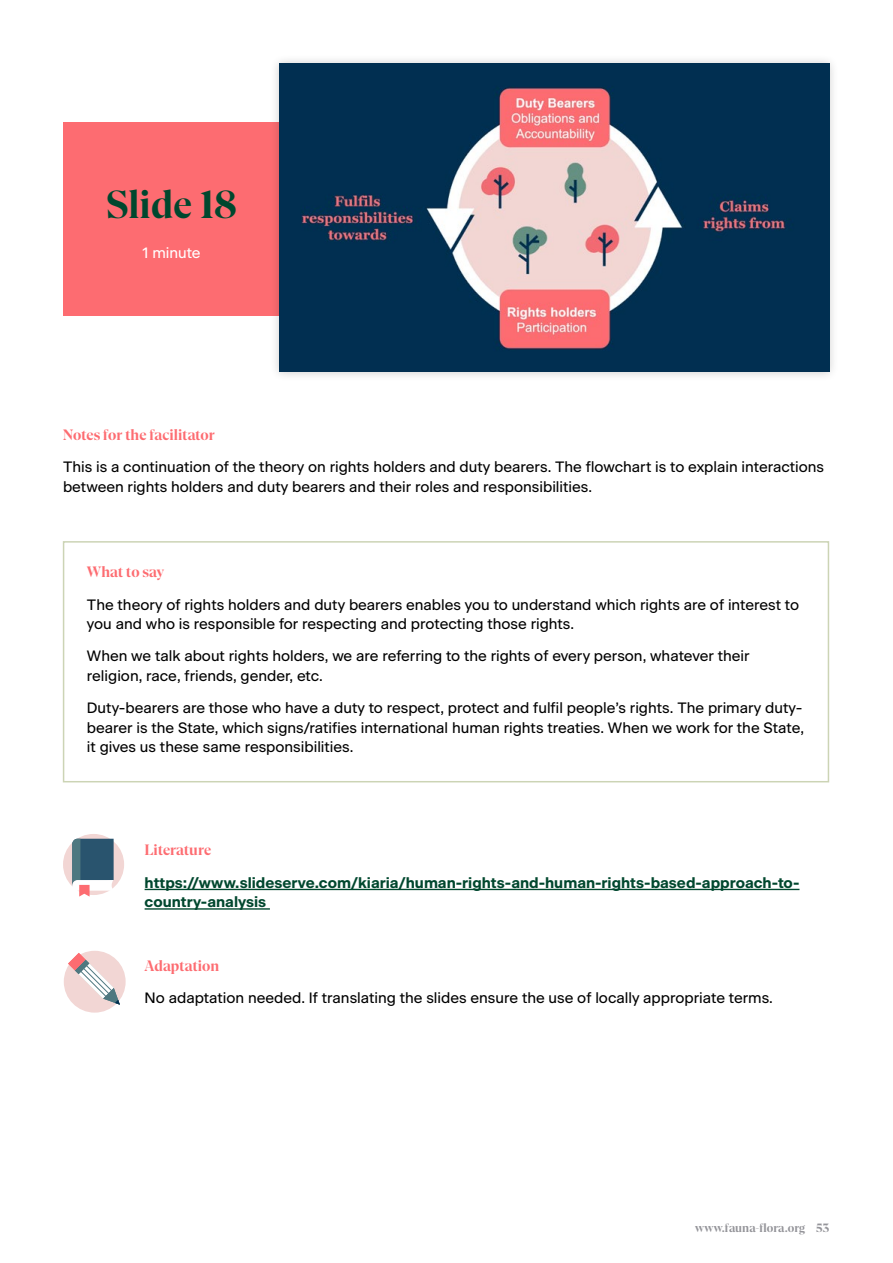
<style>
.page{position:relative;width:893px;height:1263px;background:#fff}
.page>*{position:absolute;margin:0;border:0;box-sizing:border-box;transform-origin:0 0}
.t1{font:700 39px "At Gambit";color:#00472e}
.t2{font:15px/19.5px "Beausite Classic";color:#000}
.t3{font:700 15px/19.5px "Beausite Classic";color:#00472e}
.t4{font:700 15px "At Gambit";color:#fd6c71}
.t5{font:15px "Beausite Classic";color:#fff}
.t6{font:700 12px "At Gambit";color:#949499}
</style>
<div class="page">
<div style="left:64px;top:122px;width:542px;height:194px;background:#fd6c71"></div>
<div style="left:270px;top:54px;width:569px;height:328px;background:#000;opacity:.2"></div>
<img style="left:279px;top:64px;width:550px;height:308px">
<hr style="left:145px;top:889px;width:654px;height:1px;background:#00472e">
<hr style="left:145px;top:908px;width:125px;height:2px;background:#00472e">
<div style="left:63px;top:834px;width:61px;height:61px;background:#f2d6d4;border-radius:50%"></div>
<svg style="left:72px;top:839px;width:42px;height:57px;background:#6a8192"></svg>
<div style="left:63px;top:541px;width:766px;height:241px;border:2px solid #ccd4b5"></div>
<div style="left:64px;top:951px;width:62px;height:62px;background:#f2d6d4;border-radius:50%"></div>
<svg style="left:68px;top:953px;width:52px;height:52px"></svg>
<p class="t1" style="left:106px;top:180px;width:132px">Slide 18</p>
<p class="t5" style="left:143px;top:241px;width:60px">1 minute</p>
<p class="t4" style="left:63px;top:425px;width:153px">Notes for the facilitator</p>
<p class="t2" style="left:63px;top:456px;width:763px">This is a continuation of the theory on rights holders and duty bearers. The flowchart is to explain interactions between rights holders and duty bearers and their roles and responsibilities.</p>
<p class="t4" style="left:87px;top:563px;width:79px">What to say</p>
<p class="t2" style="left:87px;top:593px;width:714px">The theory of rights holders and duty bearers enables you to understand which rights are of interest to you and who is responsible for respecting and protecting those rights.</p>
<p class="t2" style="left:87px;top:645px;width:664px">When we talk about rights holders, we are referring to the rights of every person, whatever their religion, race, friends, gender, etc.</p>
<p class="t2" style="left:87px;top:697px;width:719px;text-align:justify">Duty-bearers are those who have a duty to respect, protect and fulfil people’s rights. The primary duty&shy;bearer is the State, which signs/ratifies international human rights treaties. When we work for the State, it gives us these same responsibilities.</p>
<p class="t4" style="left:145px;top:841px;width:68px">Literature</p>
<p class="t3" style="left:145px;top:872px;width:656px">https://www.slideserve.com/kiaria/human-rights-and-human-rights-based-approach-to&shy;country-analysis</p>
<p class="t4" style="left:145px;top:956px;width:76px">Adaptation</p>
<p class="t2" style="left:145px;top:986px;width:630px">No adaptation needed. If translating the slides ensure the use of locally appropriate terms.</p>
<p class="t6" style="left:695px;top:1220px;width:135px">www.fauna-flora.org 53</p>
</div>
